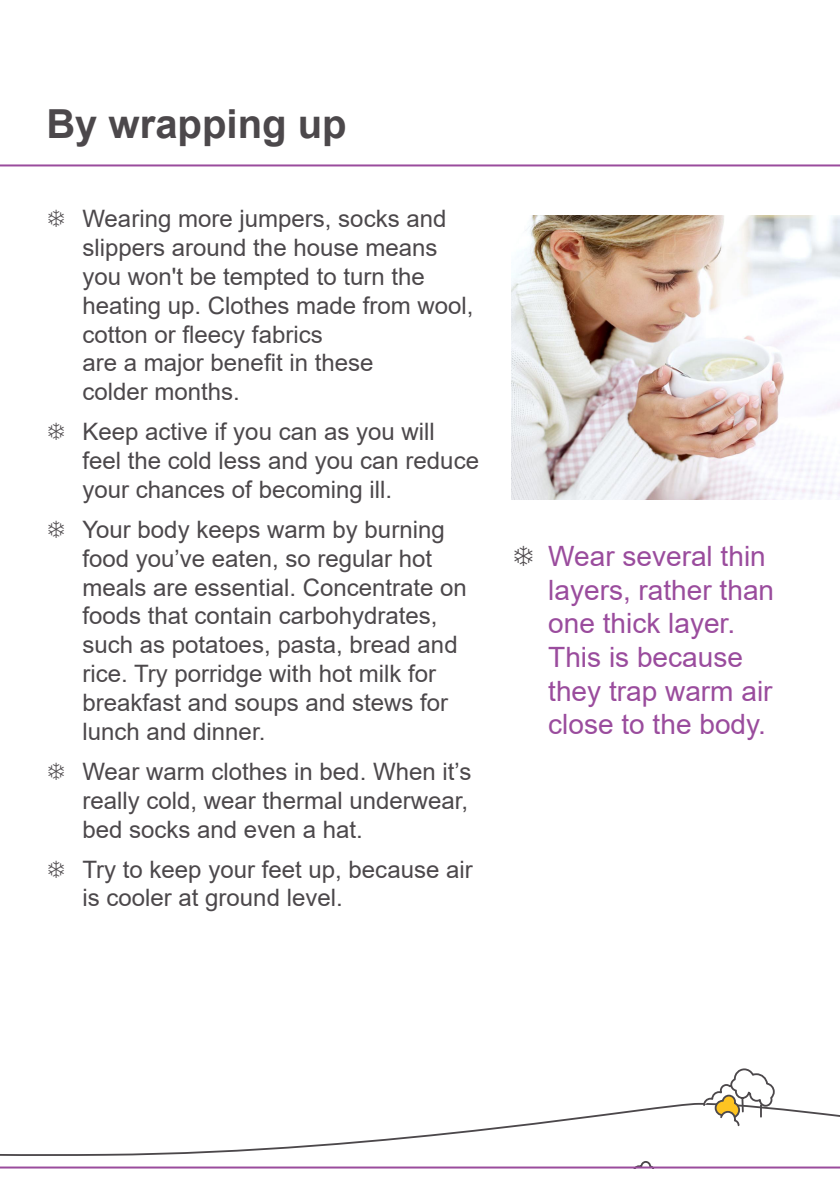
<style>
.page{position:relative;width:840px;height:1191px;background:#fff}
.page>*{position:absolute;margin:0;border:0;box-sizing:border-box;transform-origin:0 0}
.t1{font:700 40px "Arial";color:#4c484b}
.t2{font:28px/33.6px "Arial";color:#9a4c9d}
.t3{font:24px/28.8px "Arial";color:#4c484b}
</style>
<div class="page">
<svg style="left:0;top:1102px;width:839px;height:54px"></svg>
<svg style="left:701px;top:1068px;width:74px;height:59px"></svg>
<svg style="left:636px;top:1161px;width:16px;height:5px"></svg>
<hr style="left:0;top:1166px;width:839px;height:2px;background:#9a4c9d">
<img style="left:511px;top:215px;width:328px;height:284px">
<hr style="left:0;top:164px;width:839px;height:2px;background:#9a4c9d">
<p class="t1" style="left:46px;top:96px;width:302px">By wrapping up</p>
<p class="t3" style="left:82px;top:204px;width:392px">Wearing more jumpers, socks and slippers around the house means you won't be tempted to turn the heating up. Clothes made from wool, cotton or fleecy fabrics<br>are a major benefit in these<br>colder months.</p>
<p class="t3" style="left:82px;top:417px;width:398px">Keep active if you can as you will feel the cold less and you can reduce your chances of becoming ill.</p>
<p class="t3" style="left:82px;top:515px;width:386px">Your body keeps warm by burning food you’ve eaten, so regular hot meals are essential. Concentrate on foods that contain carbohydrates, such as potatoes, pasta, bread and rice. Try porridge with hot milk for breakfast and soups and stews for lunch and dinner.</p>
<p class="t3" style="left:82px;top:757px;width:390px">Wear warm clothes in bed. When it’s really cold, wear thermal underwear, bed socks and even a hat.</p>
<p class="t3" style="left:82px;top:854px;width:391px">Try to keep your feet up, because air is cooler at ground level.</p>
<p class="t2" style="left:548px;top:539px;width:227px">Wear several thin layers, rather than one thick layer.<br>This is because they trap warm air close to the body.</p>
</div>
